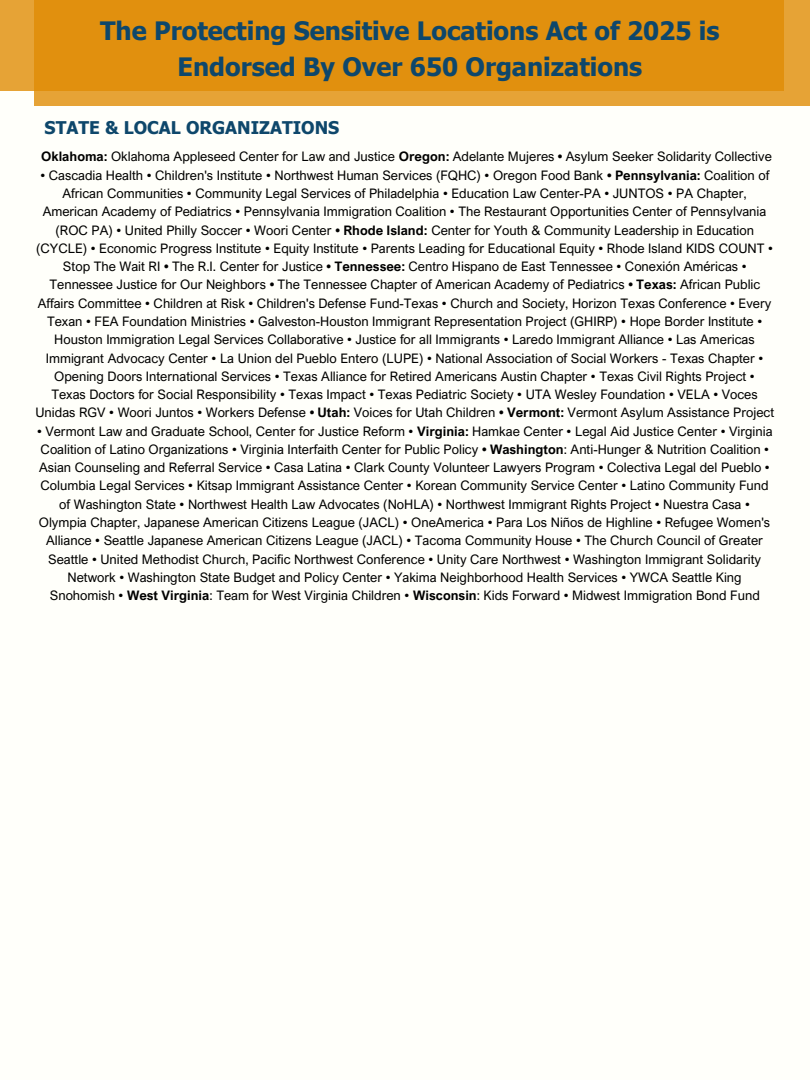
<style>
.page{position:relative;width:810px;height:1080px;background:#fffffa}
.page>*{position:absolute;margin:0;border:0;box-sizing:border-box;transform-origin:0 0}
.t1{font:700 25.31px/35.1px "Tahoma";color:#0e476b;text-align:center}
.t2{font:700 17.5px "Tahoma";color:#0e476b}
.t3{font:13.12px/18.2px "Arial Nova";color:#000;text-align:center}
.s1{font-weight:700}
</style>
<div class="page">
<div style="left:34px;top:0;width:776px;height:106px;background:#e6a336"></div>
<div style="left:0;top:0;width:784px;height:91px;background:#e1900e"></div>
<h2 class="t1" style="left:100px;top:13px;width:621px">The Protecting Sensitive Locations Act of 2025 is<br>Endorsed By Over 650 Organizations</h2>
<h1 class="t2" style="left:45px;top:117px;width:296px">STATE &amp; LOCAL ORGANIZATIONS</h1>
<p class="t3" style="left:41px;top:147px;width:732px"><span class="s1">Oklahoma:</span> Oklahoma Appleseed Center for Law and Justice <span class="s1">Oregon:</span> Adelante Mujeres <span class="s1">•</span> Asylum Seeker Solidarity Collective</p>
<p class="t3" style="left:36px;top:166px;width:740px">• Cascadia Health • Children's Institute • Northwest Human Services (FQHC) • Oregon Food Bank <span class="s1">• Pennsylvania:</span> Coalition of African Communities • Community Legal Services of Philadelphia • Education Law Center-PA • JUNTOS • PA Chapter, American Academy of Pediatrics • Pennsylvania Immigration Coalition • The Restaurant Opportunities Center of Pennsylvania (ROC PA) • United Philly Soccer • Woori Center <span class="s1">• Rhode Island:</span> Center for Youth &amp; Community Leadership in Education (CYCLE) • Economic Progress Institute • Equity Institute • Parents Leading for Educational Equity • Rhode Island KIDS COUNT • Stop The Wait RI <span class="s1">•</span> The R.I. Center for Justice <span class="s1">• Tennessee:</span> Centro Hispano de East Tennessee • Conexión Américas • Tennessee Justice for Our Neighbors <span class="s1">•</span> The Tennessee Chapter of American Academy of Pediatrics <span class="s1">• Texas:</span> African Public Affairs Committee • Children at Risk • Children's Defense Fund-Texas • Church and Society, Horizon Texas Conference • Every Texan • FEA Foundation Ministries • Galveston-Houston Immigrant Representation Project (GHIRP) • Hope Border Institute • Houston Immigration Legal Services Collaborative • Justice for all Immigrants • Laredo Immigrant Alliance • Las Americas Immigrant Advocacy Center • La Union del Pueblo Entero (LUPE) • National Association of Social Workers - Texas Chapter • Opening Doors International Services • Texas Alliance for Retired Americans Austin Chapter • Texas Civil Rights Project •<br>Texas Doctors for Social Responsibility • Texas Impact • Texas Pediatric Society • UTA Wesley Foundation • VELA • Voces Unidas RGV • Woori Juntos • Workers Defense <span class="s1">• Utah:</span> Voices for Utah Children <span class="s1">• Vermont:</span> Vermont Asylum Assistance Project</p>
<p class="t3" style="left:37px;top:422px;width:737px">• Vermont Law and Graduate School, Center for Justice Reform • <span class="s1">Virginia:</span> Hamkae Center • Legal Aid Justice Center • Virginia Coalition of Latino Organizations • Virginia Interfaith Center for Public Policy <span class="s1">• Washington</span>: Anti-Hunger &amp; Nutrition Coalition • Asian Counseling and Referral Service • Casa Latina • Clark County Volunteer Lawyers Program • Colectiva Legal del Pueblo • Columbia Legal Services • Kitsap Immigrant Assistance Center • Korean Community Service Center • Latino Community Fund of Washington State • Northwest Health Law Advocates (NoHLA) • Northwest Immigrant Rights Project • Nuestra Casa • Olympia Chapter, Japanese American Citizens League (JACL) • OneAmerica • Para Los Niños de Highline • Refugee Women's Alliance • Seattle Japanese American Citizens League (JACL) • Tacoma Community House • The Church Council of Greater Seattle • United Methodist Church, Pacific Northwest Conference • Unity Care Northwest • Washington Immigrant Solidarity Network • Washington State Budget and Policy Center • Yakima Neighborhood Health Services • YWCA Seattle King Snohomish • <span class="s1">West Virginia</span>: Team for West Virginia Children • <span class="s1">Wisconsin</span>: Kids Forward • Midwest Immigration Bond Fund</p>
</div>
